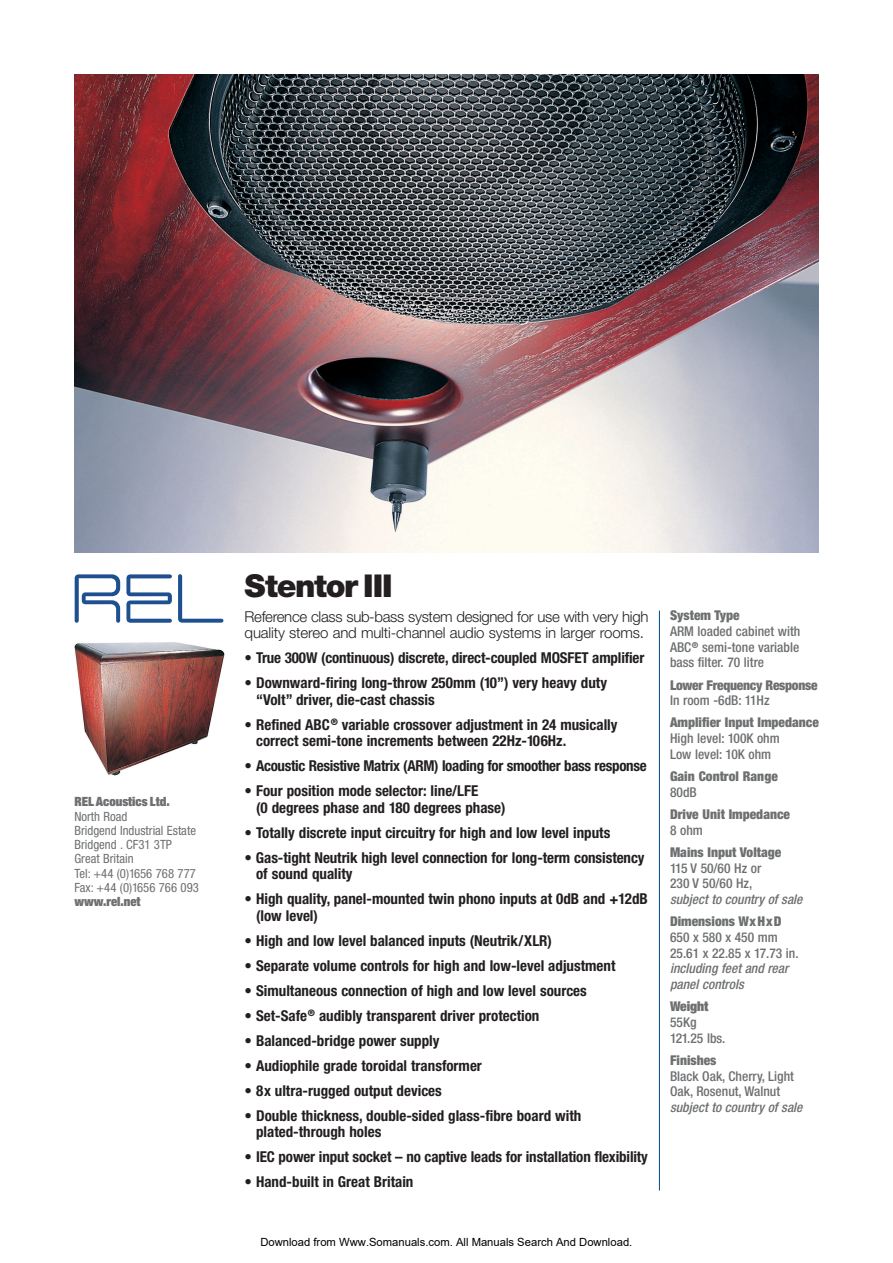
<style>
.page{position:relative;width:893px;height:1263px;background:#fff}
.page>*{position:absolute;margin:0;border:0;box-sizing:border-box;transform-origin:0 0}
.t1{font:900 31.5px "Helvetica Neue";letter-spacing:-.035em;color:#231f20}
.t2{font:700 condensed 15px/16.5px "Helvetica Neue";color:#231f20}
.t3{font:300 15px/16.5px "Helvetica Neue";letter-spacing:-.025em;color:#231f20}
.t4{font:700 condensed 15px "Helvetica Neue";letter-spacing:-.02em;color:#231f20}
.t5{font:500 condensed 13.5px/15.8px "Helvetica Neue";color:#6d6f71}
.t6{font:900 condensed 13.5px "Helvetica Neue";color:#6d6f71}
.t7{font:italic 500 condensed 13.5px/15.8px "Helvetica Neue";color:#6d6f71}
.t8{font:900 condensed 13.5px "Helvetica Neue";letter-spacing:-.02em;color:#6d6f71}
.t9{font:900 expanded 13.5px "Helvetica Neue";color:#6d6f71}
.t10{font:condensed 12.75px/14.2px "Helvetica Neue";color:#6d6f71}
.t11{font:900 expanded 12.75px "Helvetica Neue";color:#6d6f71}
.t12{font:11.25px "Arial";color:#000}
</style>
<div class="page">
<svg style="left:75px;top:574px;width:45px;height:49px"></svg>
<svg style="left:126px;top:574px;width:46px;height:49px"></svg>
<svg style="left:178px;top:574px;width:45px;height:49px"></svg>
<img style="left:74px;top:642px;width:151px;height:134px">
<hr style="left:659px;top:611px;width:1px;height:580px;background:#004990">
<img style="left:74px;top:74px;width:745px;height:479px">
<p class="t11" style="left:74px;top:797px;width:97px">REL Acoustics Ltd.</p>
<p class="t10" style="left:74px;top:810px;width:126px">North Road<br>Bridgend Industrial Estate<br>Bridgend . CF31 3TP<br>Great Britain<br>Tel: +44 (0)1656 768 777<br>Fax: +44 (0)1656 766 093</p>
<p class="t11" style="left:74px;top:897px;width:68px">www.rel.net</p>
<h1 class="t1" style="left:244px;top:574px;width:149px">Stentor III</h1>
<p class="t3" style="left:244px;top:609px;width:405px">Reference class sub-bass system designed for use with very high quality stereo and multi-channel audio systems in larger rooms.</p>
<p class="t2" style="left:244px;top:651px;width:401px">• True 300W (continuous) discrete, direct-coupled MOSFET amplifier</p>
<p class="t2" style="left:256px;top:676px;width:352px;text-indent:-11px">• Downward-firing long-throw 250mm (10”) very heavy duty “Volt” driver, die-cast chassis</p>
<p class="t2" style="left:256px;top:717px;width:363px;text-indent:-11px">• Refined ABC<sup>®</sup> variable crossover adjustment in 24 musically correct semi-tone increments between 22Hz-106Hz.</p>
<p class="t4" style="left:244px;top:760px;width:403px">• Acoustic Resistive Matrix (ARM) loading for smoother bass response</p>
<p class="t2" style="left:256px;top:784px;width:251px;text-indent:-11px">• Four position mode selector: line/LFE<br>(0 degrees phase and 180 degrees phase)</p>
<p class="t2" style="left:244px;top:825px;width:367px">• Totally discrete input circuitry for high and low level inputs</p>
<p class="t2" style="left:256px;top:850px;width:390px;text-indent:-11px">• Gas-tight Neutrik high level connection for long-term consistency of sound quality</p>
<p class="t2" style="left:256px;top:892px;width:393px;text-indent:-11px">• High quality, panel-mounted twin phono inputs at 0dB and +12dB (low level)</p>
<p class="t2" style="left:244px;top:933px;width:309px">• High and low level balanced inputs (Neutrik/XLR)</p>
<p class="t2" style="left:244px;top:958px;width:372px">• Separate volume controls for high and low-level adjustment</p>
<p class="t2" style="left:244px;top:983px;width:344px">• Simultaneous connection of high and low level sources</p>
<p class="t2" style="left:244px;top:1008px;width:296px">• Set-Safe<sup>®</sup> audibly transparent driver protection</p>
<p class="t2" style="left:244px;top:1033px;width:196px">• Balanced-bridge power supply</p>
<p class="t2" style="left:244px;top:1058px;width:239px">• Audiophile grade toroidal transformer</p>
<p class="t2" style="left:244px;top:1083px;width:199px">• 8x ultra-rugged output devices</p>
<p class="t2" style="left:256px;top:1108px;width:327px;text-indent:-11px">• Double thickness, double-sided glass-fibre board with plated-through holes</p>
<p class="t2" style="left:244px;top:1150px;width:405px">• IEC power input socket – no captive leads for installation flexibility</p>
<p class="t2" style="left:244px;top:1175px;width:170px">• Hand-built in Great Britain</p>
<p class="t12" style="left:260px;top:1235px;width:373px">Download from Www.Somanuals.com. All Manuals Search And Download.</p>
<p class="t6" style="left:670px;top:611px;width:71px">System Type</p>
<p class="t5" style="left:670px;top:624px;width:132px;text-align:justify">ARM loaded cabinet with ABC<sup>®</sup> semi-tone variable bass filter. 70 litre</p>
<p class="t8" style="left:670px;top:680px;width:149px">Lower Frequency Response</p>
<p class="t5" style="left:670px;top:694px;width:101px">In room -6dB: 11Hz</p>
<p class="t6" style="left:670px;top:718px;width:150px">Amplifier Input Impedance</p>
<p class="t5" style="left:670px;top:732px;width:111px">High level: 100K ohm<br>Low level: 10K ohm</p>
<p class="t6" style="left:670px;top:771px;width:109px">Gain Control Range</p>
<p class="t5" style="left:670px;top:785px;width:28px">80dB</p>
<p class="t6" style="left:670px;top:809px;width:121px">Drive Unit Impedance</p>
<p class="t5" style="left:670px;top:823px;width:34px">8 ohm</p>
<p class="t6" style="left:670px;top:847px;width:113px">Mains Input Voltage</p>
<p class="t5" style="left:670px;top:861px;width:93px">115 V 50/60 Hz or<br>230 V 50/60 Hz,</p>
<p class="t7" style="left:670px;top:893px;width:134px">subject to country of sale</p>
<p class="t6" style="left:670px;top:917px;width:113px">Dimensions WxHxD</p>
<p class="t5" style="left:670px;top:930px;width:130px">650 x 580 x 450 mm<br>25.61 x 22.85 x 17.73 in.</p>
<p class="t7" style="left:670px;top:962px;width:120px">including feet and rear panel controls</p>
<p class="t9" style="left:670px;top:1002px;width:40px">Weight</p>
<p class="t5" style="left:670px;top:1016px;width:57px">55Kg<br>121.25 lbs.</p>
<p class="t6" style="left:670px;top:1055px;width:48px">Finishes</p>
<p class="t5" style="left:670px;top:1069px;width:125px">Black Oak, Cherry, Light<br>Oak, Rosenut, Walnut</p>
<p class="t7" style="left:670px;top:1101px;width:134px">subject to country of sale</p>
</div>
